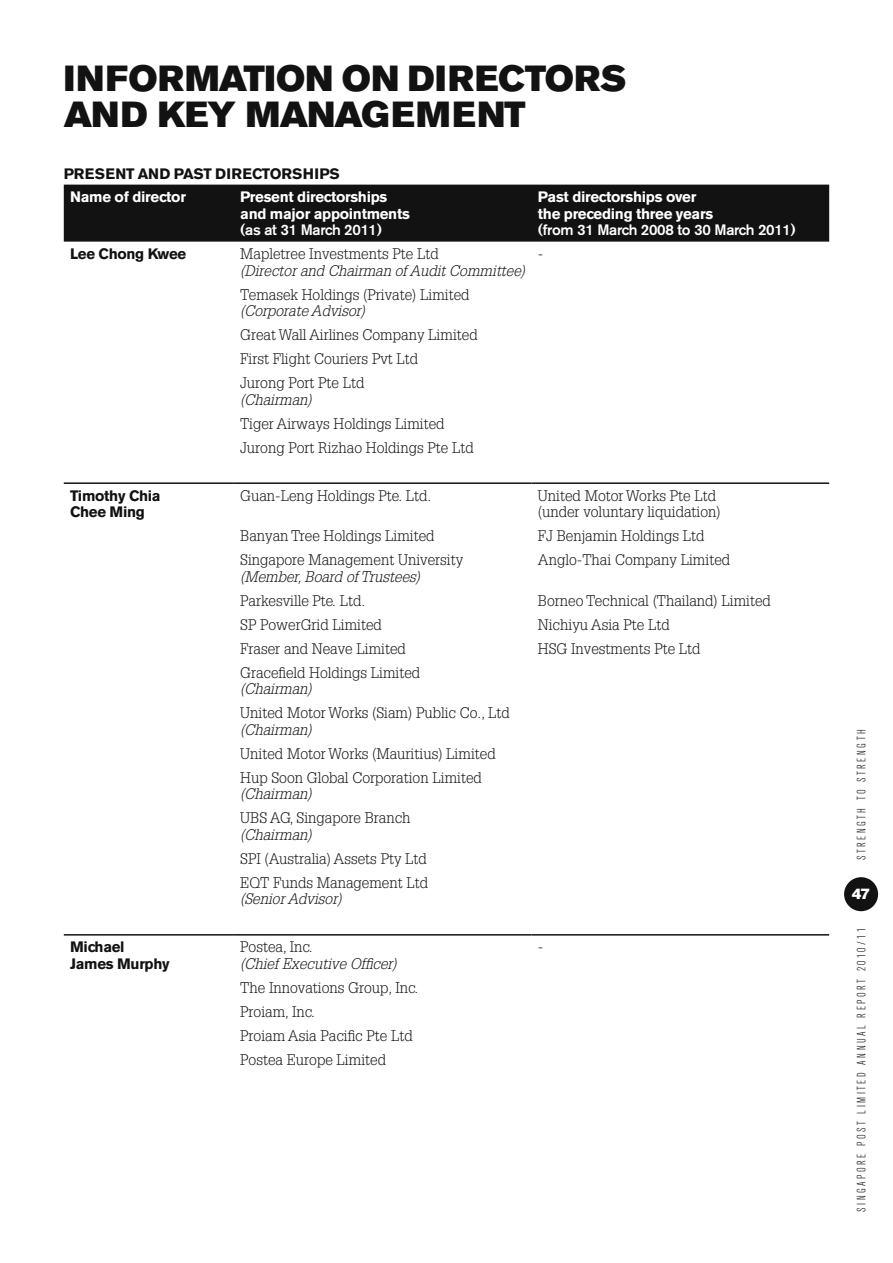
<style>
.page{position:relative;width:893px;height:1263px;background:#fff}
.page>*{position:absolute;margin:0;border:0;box-sizing:border-box;transform-origin:0 0}
.t1{font:36px/36px "Akzidenz Grotesk BE Super";letter-spacing:.01em;color:#121212}
.t2{font:300 15px/16.5px "Glypha";color:#121212}
.t3{font:italic 300 15px "Glypha";color:#121212}
.t4{font:700 15px/16.5px "Akzidenz Grotesk BE";letter-spacing:-.02em;color:#fff}
.t5{font:700 15px/16.5px "Akzidenz Grotesk BE";letter-spacing:-.02em;color:#121212}
.t6{font:500 15px "Akzidenz Grotesk BE";letter-spacing:-.02em;color:#fff}
.t7{font:15px "Akzidenz Grotesk BE Super";color:#fff}
.t8{font:300 condensed 12px "Akzidenz Grotesk BE";letter-spacing:.2em;color:#121212}
.s1{font-style:italic}
</style>
<div class="page">
<div style="left:64px;top:185px;width:765px;height:57px;background:#121212"></div>
<hr style="left:64px;top:482px;width:170px;height:2px;background:#121212">
<hr style="left:234px;top:482px;width:297px;height:2px;background:#121212">
<hr style="left:531px;top:482px;width:298px;height:2px;background:#121212">
<hr style="left:64px;top:934px;width:170px;height:1px;background:#121212">
<hr style="left:234px;top:934px;width:297px;height:1px;background:#121212">
<hr style="left:531px;top:934px;width:298px;height:1px;background:#121212">
<div style="left:844px;top:877px;width:34px;height:34px;background:#121212;border-radius:50%"></div>
<h1 class="t1" style="left:64px;top:61px;width:563px">INFORMATION ON DIRECTORS<br>AND KEY MANAGEMENT</h1>
<p class="t5" style="left:64px;top:165px;width:21px">Present</p>
<p class="t5" style="left:138px;top:165px;width:12px">and</p>
<p class="t5" style="left:174px;top:165px;width:11px">past</p>
<p class="t5" style="left:215px;top:165px;width:11px">directorships</p>
<p class="t4" style="left:70px;top:189px;width:117px">Name of director</p>
<p class="t4" style="left:240px;top:189px;width:171px">Present directorships and major appointments</p>
<p class="t6" style="left:240px;top:221px;width:143px">(as at 31 March 2011)</p>
<p class="t5" style="left:70px;top:246px;width:118px">Lee Chong Kwee</p>
<p class="t2" style="left:240px;top:246px;width:200px">Mapletree Investments Pte Ltd</p>
<p class="t3" style="left:240px;top:262px;width:286px">(Director and Chairman of Audit Committee)</p>
<p class="t2" style="left:240px;top:286px;width:231px">Temasek Holdings (Private) Limited</p>
<p class="t3" style="left:240px;top:302px;width:126px">(Corporate Advisor)</p>
<p class="t2" style="left:240px;top:327px;width:239px">Great Wall Airlines Company Limited</p>
<p class="t2" style="left:240px;top:351px;width:180px">First Flight Couriers Pvt Ltd</p>
<p class="t2" style="left:240px;top:375px;width:126px">Jurong Port Pte Ltd</p>
<p class="t3" style="left:240px;top:391px;width:73px">(Chairman)</p>
<p class="t2" style="left:240px;top:415px;width:206px">Tiger Airways Holdings Limited</p>
<p class="t2" style="left:240px;top:439px;width:235px">Jurong Port Rizhao Holdings Pte Ltd</p>
<p class="t4" style="left:538px;top:189px;width:177px">Past directorships over the preceding three years</p>
<p class="t6" style="left:538px;top:221px;width:259px">(from 31 March 2008 to 30 March 2011)</p>
<p class="t2" style="left:538px;top:246px;width:7px">-</p>
<p class="t5" style="left:70px;top:487px;width:92px">Timothy Chia</p>
<p class="t5" style="left:70px;top:504px;width:76px">Chee Ming</p>
<p class="t2" style="left:240px;top:487px;width:192px">Guan-Leng Holdings Pte. Ltd.</p>
<p class="t2" style="left:538px;top:487px;width:180px">United Motor Works Pte Ltd</p>
<p class="t2" style="left:538px;top:504px;width:184px">(under voluntary liquidation)</p>
<p class="t2" style="left:240px;top:528px;width:196px">Banyan Tree Holdings Limited</p>
<p class="t2" style="left:538px;top:528px;width:168px">FJ Benjamin Holdings Ltd</p>
<p class="t2" style="left:240px;top:552px;width:225px">Singapore Management University <span class="s1">(Member, Board of Trustees)</span></p>
<p class="t2" style="left:538px;top:552px;width:194px">Anglo-Thai Company Limited</p>
<p class="t2" style="left:240px;top:593px;width:126px">Parkesville Pte. Ltd.</p>
<p class="t2" style="left:538px;top:593px;width:234px">Borneo Technical (Thailand) Limited</p>
<p class="t2" style="left:240px;top:617px;width:143px">SP PowerGrid Limited</p>
<p class="t2" style="left:538px;top:617px;width:133px">Nichiyu Asia Pte Ltd</p>
<p class="t2" style="left:240px;top:641px;width:167px">Fraser and Neave Limited</p>
<p class="t2" style="left:538px;top:641px;width:164px">HSG Investments Pte Ltd</p>
<p class="t2" style="left:240px;top:665px;width:181px">Gracefield Holdings Limited</p>
<p class="t3" style="left:240px;top:681px;width:73px">(Chairman)</p>
<p class="t2" style="left:240px;top:705px;width:271px">United Motor Works (Siam) Public Co., Ltd</p>
<p class="t3" style="left:240px;top:721px;width:73px">(Chairman)</p>
<p class="t2" style="left:240px;top:746px;width:257px">United Motor Works (Mauritius) Limited</p>
<p class="t2" style="left:240px;top:770px;width:243px">Hup Soon Global Corporation Limited</p>
<p class="t3" style="left:240px;top:786px;width:73px">(Chairman)</p>
<p class="t2" style="left:240px;top:810px;width:172px">UBS AG, Singapore Branch</p>
<p class="t3" style="left:240px;top:826px;width:73px">(Chairman)</p>
<p class="t2" style="left:240px;top:851px;width:188px">SPI (Australia) Assets Pty Ltd</p>
<p class="t2" style="left:240px;top:875px;width:189px">EQT Funds Management Ltd</p>
<p class="t3" style="left:240px;top:891px;width:103px">(Senior Advisor)</p>
<p class="t5" style="left:70px;top:939px;width:101px">Michael<br>James Murphy</p>
<p class="t2" style="left:240px;top:939px;width:74px">Postea, Inc.</p>
<p class="t3" style="left:240px;top:955px;width:158px">(Chief Executive Officer)</p>
<p class="t2" style="left:240px;top:980px;width:180px">The Innovations Group, Inc.</p>
<p class="t2" style="left:240px;top:1004px;width:76px">Proiam, Inc.</p>
<p class="t2" style="left:240px;top:1028px;width:174px">Proiam Asia Pacific Pte Ltd</p>
<p class="t2" style="left:240px;top:1052px;width:147px">Postea Europe Limited</p>
<p class="t2" style="left:538px;top:939px;width:7px">-</p>
<p class="t8" style="left:855px;top:860px;width:132px;rotate:-90deg">strength to strength</p>
<p class="t7" style="left:852px;top:885px;width:20px">47</p>
<p class="t8" style="left:855px;top:1212px;width:285px;rotate:-90deg">singapore post limited annual report 2010/11</p>
</div>
